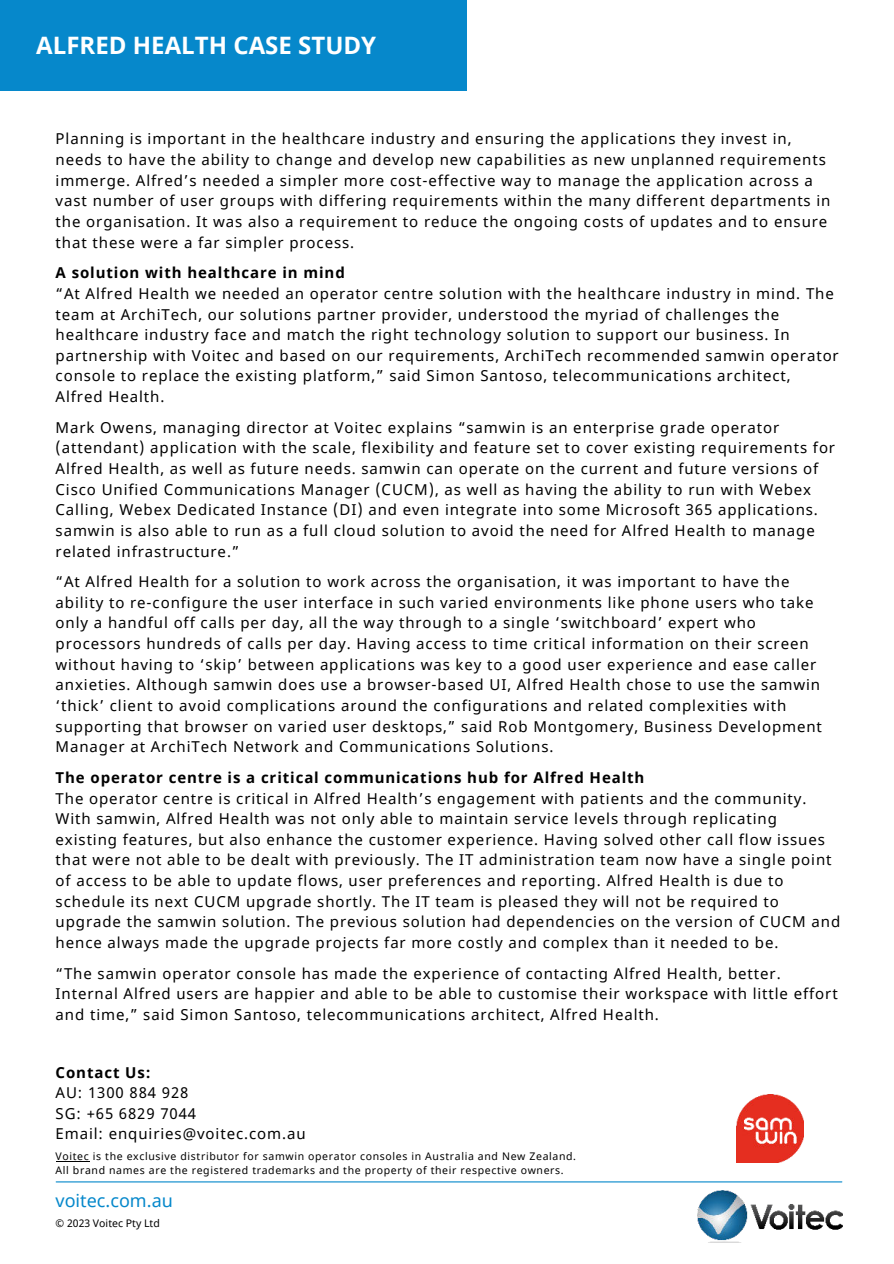
<style>
.page{position:relative;width:894px;height:1264px;background:#fff}
.page>*{position:absolute;margin:0;border:0;box-sizing:border-box;transform-origin:0 0}
.t1{font:700 24px "Noto Sans";color:#fff}
.t2{font:18px "Noto Sans";color:#0688cb}
.t3{font:15px/20.5px "Noto Sans";letter-spacing:.06em;color:#000}
.t4{font:700 15px "Noto Sans";letter-spacing:.06em;color:#000}
.t5{font:10.5px/14px "Noto Sans";letter-spacing:.06em;color:#000}
.t6{font:10.5px "Noto Sans";color:#000}
</style>
<div class="page">
<img style="left:697px;top:1190px;width:145px;height:52px">
<div style="left:0;top:0;width:466px;height:91px;background:#0688cb"></div>
<hr style="left:56px;top:1181px;width:785px;height:1px;background:#0688cb">
<img style="left:736px;top:1094px;width:67px;height:68px">
<svg style="left:56px;top:1161px;width:33px;height:1px"></svg>
<h1 class="t1" style="left:36px;top:28px;width:341px">ALFRED HEALTH CASE STUDY</h1>
<p class="t3" style="left:56px;top:129px;width:776px">Planning is important in the healthcare industry and ensuring the applications they invest in, needs to have the ability to change and develop new capabilities as new unplanned requirements immerge. Alfred’s needed a simpler more cost-effective way to manage the application across a vast number of user groups with differing requirements within the many different departments in the organisation. It was also a requirement to reduce the ongoing costs of updates and to ensure that these were a far simpler process.</p>
<p class="t4" style="left:56px;top:262px;width:290px">A solution with healthcare in mind</p>
<p class="t3" style="left:56px;top:284px;width:784px">“At Alfred Health we needed an operator centre solution with the healthcare industry in mind. The team at ArchiTech, our solutions partner provider, understood the myriad of challenges the healthcare industry face and match the right technology solution to support our business. In partnership with Voitec and based on our requirements, ArchiTech recommended samwin operator console to replace the existing platform,” said Simon Santoso, telecommunications architect, Alfred Health.</p>
<p class="t3" style="left:56px;top:417px;width:780px">Mark Owens, managing director at Voitec explains “samwin is an enterprise grade operator (attendant) application with the scale, flexibility and feature set to cover existing requirements for Alfred Health, as well as future needs. samwin can operate on the current and future versions of Cisco Unified Communications Manager (CUCM), as well as having the ability to run with Webex Calling, Webex Dedicated Instance (DI) and even integrate into some Microsoft 365 applications. samwin is also able to run as a full cloud solution to avoid the need for Alfred Health to manage related infrastructure.”</p>
<p class="t3" style="left:56px;top:572px;width:767px">“At Alfred Health for a solution to work across the organisation, it was important to have the ability to re-configure the user interface in such varied environments like phone users who take only a handful off calls per day, all the way through to a single ‘switchboard’ expert who processors hundreds of calls per day. Having access to time critical information on their screen without having to ‘skip’ between applications was key to a good user experience and ease caller anxieties. Although samwin does use a browser-based UI, Alfred Health chose to use the samwin ‘thick’ client to avoid complications around the configurations and related complexities with supporting that browser on varied user desktops,” said Rob Montgomery, Business Development Manager at ArchiTech Network and Communications Solutions.</p>
<p class="t4" style="left:56px;top:767px;width:590px">The operator centre is a critical communications hub for Alfred Health</p>
<p class="t3" style="left:56px;top:788px;width:786px">The operator centre is critical in Alfred Health’s engagement with patients and the community.<br>With samwin, Alfred Health was not only able to maintain service levels through replicating existing features, but also enhance the customer experience. Having solved other call flow issues that were not able to be dealt with previously. The IT administration team now have a single point of access to be able to update flows, user preferences and reporting. Alfred Health is due to schedule its next CUCM upgrade shortly. The IT team is pleased they will not be required to upgrade the samwin solution. The previous solution had dependencies on the version of CUCM and hence always made the upgrade projects far more costly and complex than it needed to be.</p>
<p class="t3" style="left:56px;top:963px;width:783px">“The samwin operator console has made the experience of contacting Alfred Health, better.<br>Internal Alfred users are happier and able to be able to customise their workspace with little effort and time,” said Simon Santoso, telecommunications architect, Alfred Health.</p>
<p class="t4" style="left:56px;top:1062px;width:97px">Contact Us:</p>
<p class="t3" style="left:56px;top:1083px;width:251px">AU: 1300 884 928<br>SG: +65 6829 7044<br>Email: enquiries@voitec.com.au</p>
<p class="t5" style="left:56px;top:1149px;width:522px">Voitec is the exclusive distributor for samwin operator consoles in Australia and New Zealand.<br>All brand names are the registered trademarks and the property of their respective owners.</p>
<p class="t2" style="left:56px;top:1188px;width:119px">voitec.com.au</p>
<p class="t6" style="left:56px;top:1215px;width:106px">© 2023 Voitec Pty Ltd</p>
</div>
